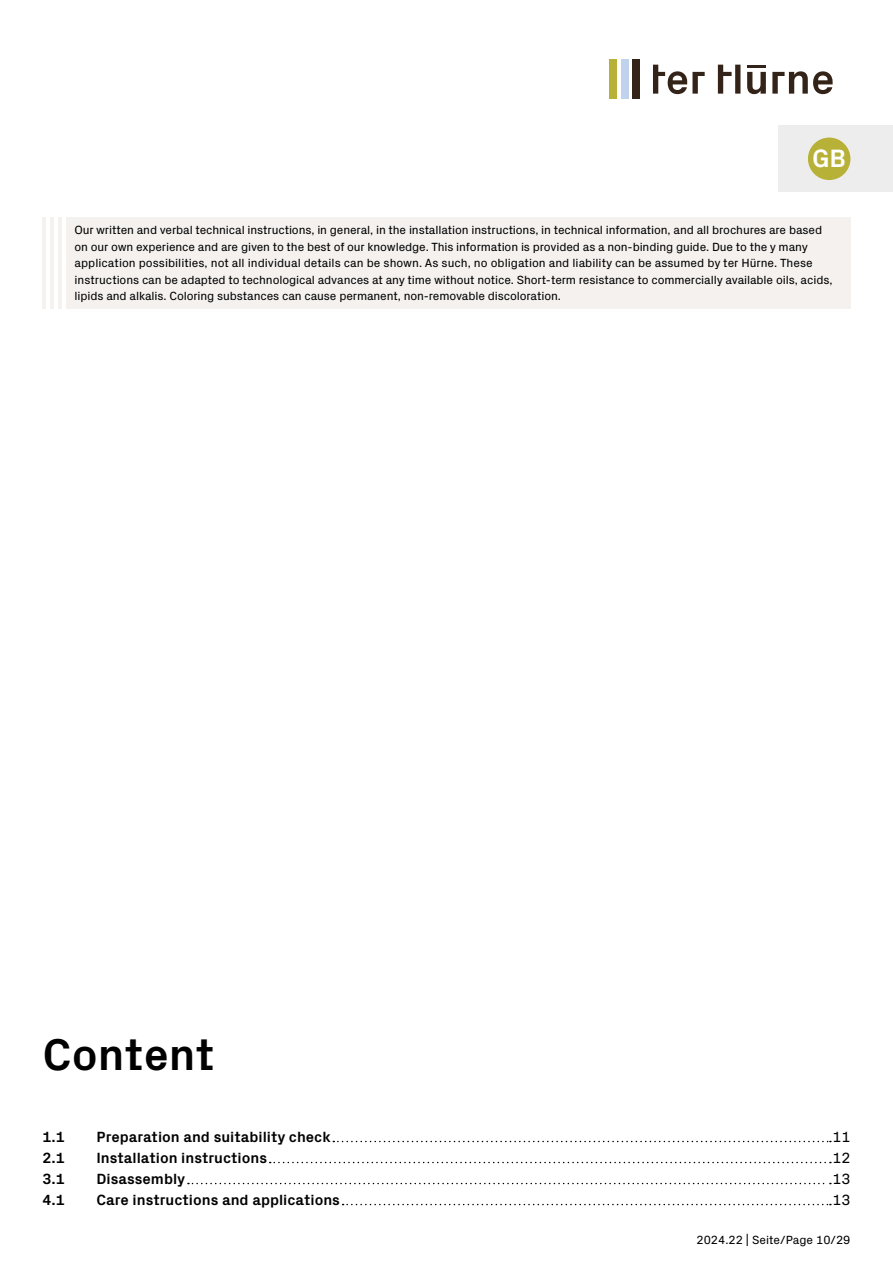
<style>
.page{position:relative;width:893px;height:1263px;background:#fff}
.page>*{position:absolute;margin:0;border:0;box-sizing:border-box;transform-origin:0 0}
.t1{font:700 45px "Px Grotesk";color:#000}
.t2{font:700 25.5px "Px Grotesk";color:#fff}
.t3{font:700 15px "Px Grotesk";color:#000}
.t4{font:15px "Px Grotesk";color:#000}
.t5{font:12px/16.5px "Px Grotesk";letter-spacing:-.01em;color:#000}
</style>
<div class="page">
<div style="left:632px;top:60px;width:8px;height:39px;background:#332318"></div>
<div style="left:609px;top:60px;width:8px;height:39px;background:#b7b138"></div>
<div style="left:621px;top:60px;width:7px;height:39px;background:#c1d2ec"></div>
<svg style="left:718px;top:65px;width:22px;height:29px"></svg>
<svg style="left:747px;top:65px;width:19px;height:29px"></svg>
<svg style="left:772px;top:71px;width:61px;height:23px"></svg>
<svg style="left:653px;top:65px;width:52px;height:29px"></svg>
<div style="left:778px;top:126px;width:115px;height:66px;background:#ededed"></div>
<div style="left:808px;top:138px;width:42px;height:42px;background:#b7b138;border-radius:50%"></div>
<div style="left:66px;top:218px;width:784px;height:91px;background:#f4f1ef"></div>
<hr style="left:43px;top:218px;width:3px;height:91px;background:#f4f1ef">
<hr style="left:50px;top:218px;width:4px;height:91px;background:#f4f1ef">
<hr style="left:58px;top:218px;width:4px;height:91px;background:#f4f1ef">
<svg style="left:333px;top:1141px;width:498px;height:1px"></svg>
<svg style="left:270px;top:1162px;width:561px;height:1px"></svg>
<svg style="left:188px;top:1183px;width:643px;height:1px"></svg>
<svg style="left:343px;top:1204px;width:488px;height:1px"></svg>
<h2 class="t2" style="left:812px;top:140px;width:36px">GB</h2>
<p class="t5" style="left:74px;top:221px;width:759px">Our written and verbal technical instructions, in general, in the installation instructions, in technical information, and all brochures are based on our own experience and are given to the best of our knowledge. This information is provided as a non-binding guide. Due to the y many application possibilities, not all individual details can be shown. As such, no obligation and liability can be assumed by ter Hürne. These instructions can be adapted to technological advances at any time without notice. Short-term resistance to commercially available oils, acids, lipids and alkalis. Coloring substances can cause permanent, non-removable discoloration.</p>
<h1 class="t1" style="left:43px;top:1022px;width:174px">Content</h1>
<p class="t3" style="left:43px;top:1126px;width:24px">1.1</p>
<p class="t3" style="left:97px;top:1126px;width:236px">Preparation and suitability check</p>
<p class="t4" style="left:832px;top:1126px;width:19px">11</p>
<p class="t3" style="left:43px;top:1147px;width:24px">2.1</p>
<p class="t3" style="left:97px;top:1147px;width:172px">Installation instructions</p>
<p class="t4" style="left:832px;top:1147px;width:19px">12</p>
<p class="t3" style="left:43px;top:1168px;width:24px">3.1</p>
<p class="t3" style="left:97px;top:1168px;width:90px">Disassembly</p>
<p class="t4" style="left:832px;top:1168px;width:19px">13</p>
<p class="t3" style="left:43px;top:1189px;width:24px">4.1</p>
<p class="t3" style="left:97px;top:1189px;width:245px">Care instructions and applications</p>
<p class="t4" style="left:832px;top:1189px;width:19px">13</p>
<p class="t5" style="left:696px;top:1231px;width:155px">2024.22 | Seite/Page 10/29</p>
</div>
